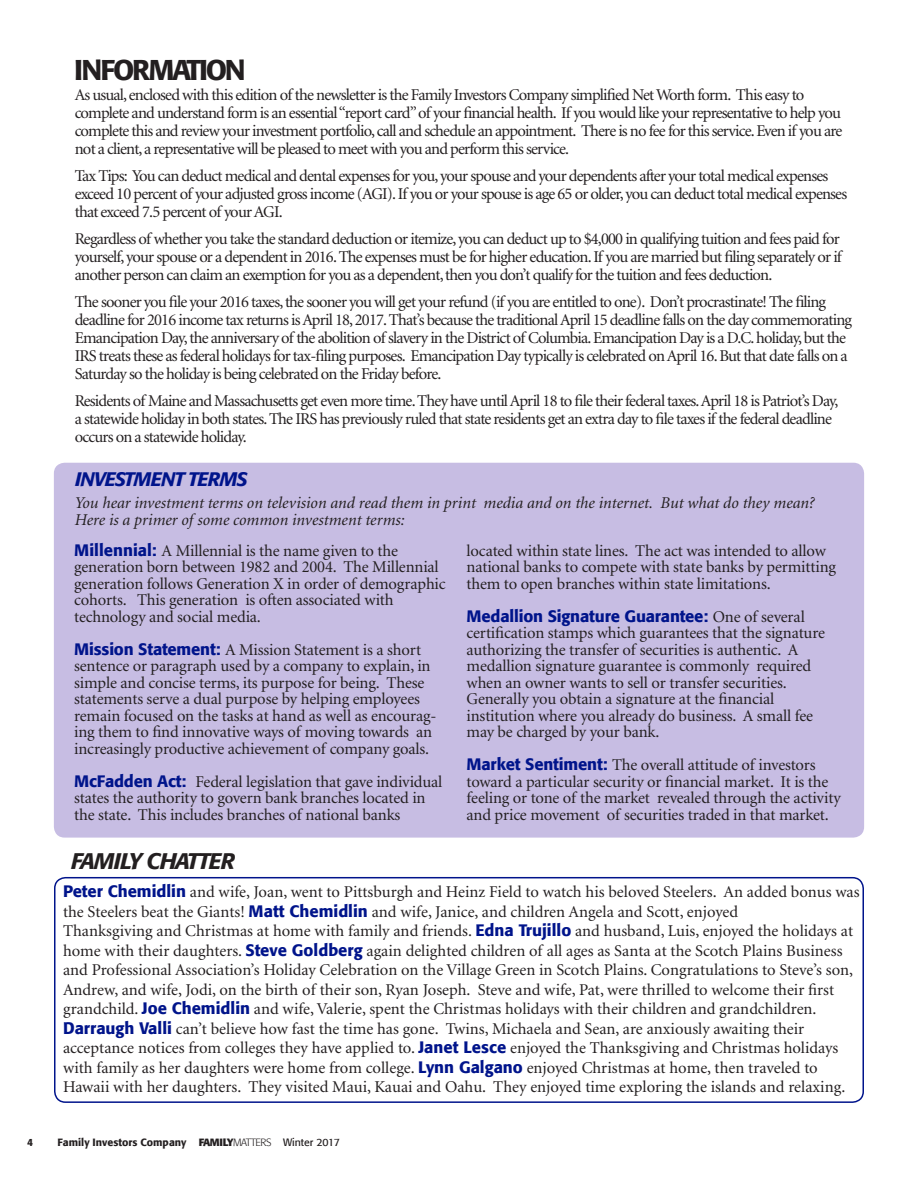
<style>
.page{position:relative;width:918px;height:1188px;background:#fff}
.page>*{position:absolute;margin:0;border:0;box-sizing:border-box;transform-origin:0 0}
.t1{font:500 28.5px "Formata";letter-spacing:-.08em;color:#231f20}
.t2{font:italic 500 22.5px "Formata";letter-spacing:-.05em;color:#231f20}
.t3{font:italic 500 19.5px "Formata";letter-spacing:-.05em;color:#00148b}
.t4{font:16.5px/16.5px "Minion";letter-spacing:-.01em;color:#231f20}
.t5{font:16.5px/18px "Minion";letter-spacing:-.05em;color:#231f20}
.t6{font:italic 16.5px/16.5px "Minion";color:#231f20}
.t7{font:500 16.5px "Formata";letter-spacing:-.01em;color:#00148b}
.t8{font:500 10.5px "Formata";color:#231f20}
.s1{font-family:"Formata";font-weight:500;color:#00148b}
.s2{font-family:"Minion";font-weight:400;color:#231f20}
.s3{font-weight:700}
.s4{font-weight:300}
.s5{font-weight:400}
</style>
<div class="page">
<div style="left:54px;top:877px;width:810px;height:226px;border:2px solid #00148b;border-radius:11px"></div>
<div style="left:54px;top:463px;width:810px;height:375px;background:#c7bde3;border-radius:11px"></div>
<h1 class="t1" style="left:74px;top:53px;width:173px">INFORMATION</h1>
<p class="t5" style="left:75px;top:86px;width:769px">As usual, enclosed with this edition of the newsletter is the Family Investors Company simplified Net Worth form. This easy to complete and understand form is an essential “report card” of your financial health. If you would like your representative to help you complete this and review your investment portfolio, call and schedule an appointment. There is no fee for this service. Even if you are not a client, a representative will be pleased to meet with you and perform this service.</p>
<p class="t5" style="left:75px;top:167px;width:774px">Tax Tips: You can deduct medical and dental expenses for you, your spouse and your dependents after your total medical expenses exceed 10 percent of your adjusted gross income (AGI). If you or your spouse is age 65 or older, you can deduct total medical expenses that exceed 7.5 percent of your AGI.</p>
<p class="t4" style="left:75px;top:230px;width:769px;line-height:18px;text-align:justify">Regardless of whether you take the standard deduction or itemize, you can deduct up to $4,000 in qualifying tuition and fees paid for yourself, your spouse or a dependent in 2016. The expenses must be for higher education. If you are married but filing separately or if another person can claim an exemption for you as a dependent, then you don’t qualify for the tuition and fees deduction.</p>
<p class="t5" style="left:75px;top:293px;width:779px">The sooner you file your 2016 taxes, the sooner you will get your refund (if you are entitled to one). Don’t procrastinate! The filing deadline for 2016 income tax returns is April 18, 2017. That’s because the traditional April 15 deadline falls on the day commemorating Emancipation Day, the anniversary of the abolition of slavery in the District of Columbia. Emancipation Day is a D.C. holiday, but the IRS treats these as federal holidays for tax-filing purposes. Emancipation Day typically is celebrated on April 16. But that date falls on a Saturday so the holiday is being celebrated on the Friday before.</p>
<p class="t5" style="left:75px;top:392px;width:765px">Residents of Maine and Massachusetts get even more time. They have until April 18 to file their federal taxes. April 18 is Patriot’s Day, a statewide holiday in both states. The IRS has previously ruled that state residents get an extra day to file taxes if the federal deadline occurs on a statewide holiday.</p>
<p class="t3" style="left:75px;top:467px;width:174px">INVESTMENT TERMS</p>
<p class="t6" style="left:75px;top:495px;width:741px">You hear investment terms on television and read them in print media and on the internet. But what do they mean?<br>Here is a primer of some common investment terms:</p>
<p class="t4" style="left:74px;top:543px;width:373px"><span class="s1">Millennial:</span> A Millennial is the name given to the generation born between 1982 and 2004. The Millennial generation follows Generation X in order of demographic cohorts. This generation is often associated with technology and social media.</p>
<p class="t4" style="left:74px;top:642px;width:364px"><span class="s1">Mission Statement:</span> A Mission Statement is a short sentence or paragraph used by a company to explain, in simple and concise terms, its purpose for being. These statements serve a dual purpose by helping employees remain focused on the tasks at hand as well as encourag&shy;ing them to find innovative ways of moving towards an increasingly productive achievement of company goals.</p>
<p class="t4" style="left:74px;top:774px;width:370px"><span class="s1">McFadden Act:</span> Federal legislation that gave individual states the authority to govern bank branches located in the state. This includes branches of national banks</p>
<h2 class="t2" style="left:71px;top:847px;width:165px">FAMILY CHATTER</h2>
<p class="t4" style="left:467px;top:543px;width:371px">located within state lines. The act was intended to allow national banks to compete with state banks by permitting them to open branches within state limitations.</p>
<p class="t7" style="left:467px;top:606px;width:340px">Medallion Signature Guarantee: <span class="s2">One of several</span></p>
<p class="t4" style="left:467px;top:625px;width:360px">certification stamps which guarantees that the signature authorizing the transfer of securities is authentic. A medallion signature guarantee is commonly required when an owner wants to sell or transfer securities.<br>Generally you obtain a signature at the financial institution where you already do business. A small fee may be charged by your bank.</p>
<p class="t4" style="left:467px;top:757px;width:376px"><span class="s1">Market Sentiment:</span> The overall attitude of investors toward a particular security or financial market. It is the feeling or tone of the market revealed through the activity and price movement of securities traded in that market.</p>
<p class="t4" style="left:63px;top:883px;width:798px;line-height:19.5px"><span class="s1">Peter Chemidlin</span> and wife, Joan, went to Pittsburgh and Heinz Field to watch his beloved Steelers. An added bonus was the Steelers beat the Giants! <span class="s1">Matt Chemidlin</span> and wife, Janice, and children Angela and Scott, enjoyed<br>Thanksgiving and Christmas at home with family and friends. <span class="s1">Edna Trujillo</span> and husband, Luis, enjoyed the holidays at home with their daughters. <span class="s1">Steve Goldberg</span> again delighted children of all ages as Santa at the Scotch Plains Business and Professional Association’s Holiday Celebration on the Village Green in Scotch Plains. Congratulations to Steve’s son, Andrew, and wife, Jodi, on the birth of their son, Ryan Joseph. Steve and wife, Pat, were thrilled to welcome their first grandchild. <span class="s1">Joe Chemidlin</span> and wife, Valerie, spent the Christmas holidays with their children and grandchildren.<br><span class="s1">Darraugh Valli</span> can’t believe how fast the time has gone. Twins, Michaela and Sean, are anxiously awaiting their acceptance notices from colleges they have applied to. <span class="s1">Janet Lesce</span> enjoyed the Thanksgiving and Christmas holidays with family as her daughters were home from college. <span class="s1">Lynn Galgano</span> enjoyed Christmas at home, then traveled to Hawaii with her daughters. They visited Maui, Kauai and Oahu. They enjoyed time exploring the islands and relaxing.</p>
<p class="t8" style="left:27px;top:1136px;width:8px">4</p>
<p class="t8" style="left:58px;top:1136px;width:284px">Family Investors Company <span class="s3">FAMILY</span><span class="s4">MATTERS</span> <span class="s5">Winter 2017</span></p>
</div>
